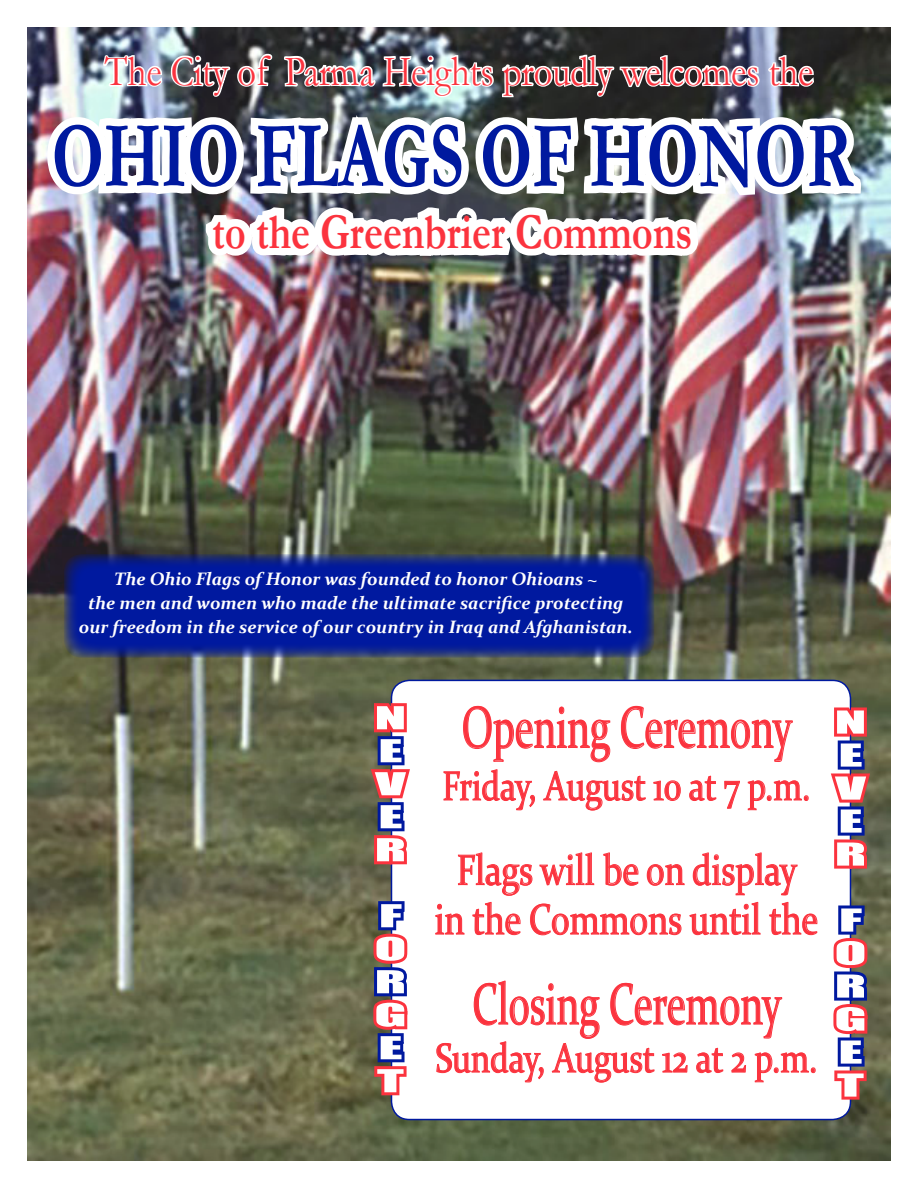
<style>
.page{position:relative;width:918px;height:1188px;background:#fff}
.page>*{position:absolute;margin:0;border:0;box-sizing:border-box;transform-origin:0 0}
.t1{font:700 95.1px "Garamond";color:#00199f;scale:.69 1}
.t2{font:58.5px "Constantia";color:#fb333e;scale:.67 1}
.t3{font:700 50.7px "Garamond";color:#fb333e;scale:.8 1}
.t4{font:43.2px "Constantia";color:#fb333e;scale:.8 1}
.t5{font:43.2px "Garamond";color:#fb333e;scale:.85 1}
.t6{font:41.25px "Constantia";color:#fb333e;scale:.8 1}
.t7{font:29.25px "Impact";color:#fff;scale:2 1}
.t8{font:italic 700 18px "Constantia";color:#fff}
.s1{font-size:44.85px}
</style>
<div class="page">
<img style="left:27px;top:27px;width:864px;height:1134px">
<svg style="left:91px;top:517px;width:84px;height:644px;background:#6c6e53"></svg>
<svg style="left:576px;top:517px;width:84px;height:163px;background:#595a44"></svg>
<img style="left:683px;top:517px;width:88px;height:163px">
<svg style="left:251px;top:517px;width:55px;height:644px;background:#676a4c"></svg>
<img style="left:37px;top:27px;width:832px;height:490px">
<div style="left:392px;top:680px;width:458px;height:440px;background:#fff;border-radius:18px"></div>
<svg style="left:435px;top:701px;width:439px;height:460px"></svg>
<svg style="left:64px;top:554px;width:590px;height:104px;background:#1c2e81"></svg>
<div style="left:79px;top:567px;width:553px;height:76px;background:#00199f"></div>
<svg style="left:327px;top:697px;width:83px;height:170px;background:#7f6460"></svg>
<svg style="left:327px;top:898px;width:81px;height:200px;background:#7b6562"></svg>
<p class="t5" style="left:105px;top:42px;width:835px">The City o<span class="s1">f</span> Parma Heights proudly welcomes the</p>
<p class="t1" style="left:52px;top:92px;width:1162px">OHIO FLAGS OF HONOR</p>
<p class="t3" style="left:212px;top:197px;width:602px">to the Greenbrier Commons</p>
<p class="t8" style="left:114px;top:566px;width:485px">The Ohio Flags of Honor was founded to honor Ohioans ~</p>
<p class="t8" style="left:88px;top:590px;width:537px">the men and women who made the ultimate sacrifice protecting</p>
<p class="t8" style="left:79px;top:614px;width:556px">our freedom in the service of our country in Iraq and Afghanistan.</p>
<p class="t7" style="left:375px;top:695px;width:17px">N</p>
<p class="t7" style="left:378px;top:728px;width:14px">E</p>
<p class="t7" style="left:375px;top:761px;width:17px">V</p>
<p class="t7" style="left:378px;top:794px;width:14px">E</p>
<p class="t7" style="left:375px;top:827px;width:17px">R</p>
<p class="t7" style="left:379px;top:893px;width:13px">F</p>
<p class="t7" style="left:374px;top:926px;width:17px">O</p>
<p class="t7" style="left:375px;top:959px;width:17px">R</p>
<p class="t7" style="left:374px;top:992px;width:18px">G</p>
<p class="t7" style="left:378px;top:1025px;width:14px">E</p>
<p class="t7" style="left:377px;top:1058px;width:15px">T</p>
<p class="t2" style="left:462px;top:688px;width:495px">Opening Ceremony</p>
<p class="t6" style="left:442px;top:758px;width:462px">Friday, August 10 at 7 p.m.</p>
<p class="t4" style="left:457px;top:841px;width:427px">Flags will be on display</p>
<p class="t4" style="left:435px;top:890px;width:481px">in the Commons until the</p>
<p class="t2" style="left:472px;top:964px;width:463px">Closing Ceremony</p>
<p class="t6" style="left:435px;top:1030px;width:479px">Sunday, August 12 at 2 p.m.</p>
<p class="t7" style="left:835px;top:699px;width:17px">N</p>
<p class="t7" style="left:838px;top:732px;width:14px">E</p>
<p class="t7" style="left:835px;top:765px;width:17px">V</p>
<p class="t7" style="left:838px;top:798px;width:14px">E</p>
<p class="t7" style="left:835px;top:831px;width:17px">R</p>
<p class="t7" style="left:839px;top:897px;width:13px">F</p>
<p class="t7" style="left:835px;top:930px;width:17px">O</p>
<p class="t7" style="left:835px;top:963px;width:17px">R</p>
<p class="t7" style="left:834px;top:996px;width:18px">G</p>
<p class="t7" style="left:838px;top:1029px;width:14px">E</p>
<p class="t7" style="left:837px;top:1062px;width:15px">T</p>
</div>
